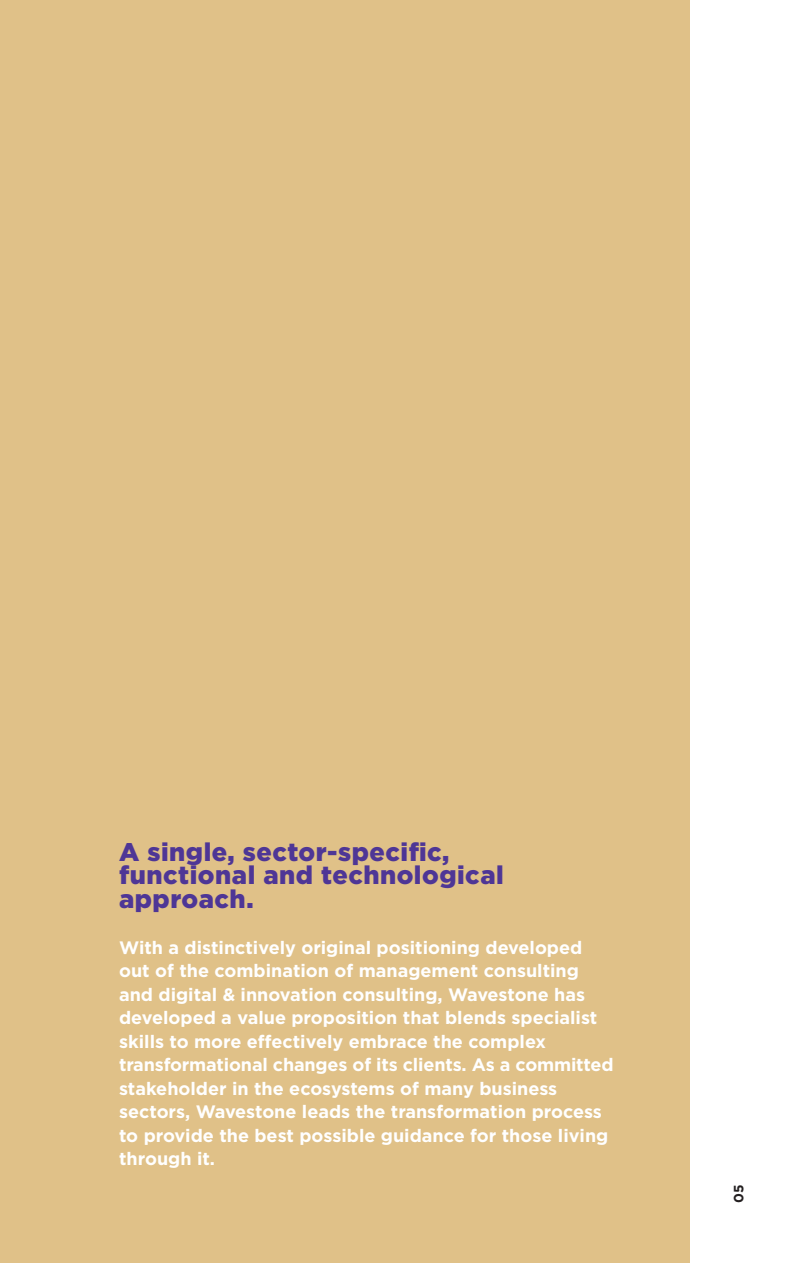
<style>
.page{position:relative;width:787px;height:1263px;background:#fff}
.page>*{position:absolute;margin:0;border:0;box-sizing:border-box;transform-origin:0 0}
.t1{font:900 25.5px/23.5px "Gotham";letter-spacing:.02em;color:#4e3696}
.t2{font:700 18px/23.4px "Gotham";color:#fff}
.t3{font:700 13.5px "Gotham";color:#231f20}
</style>
<div class="page">
<div style="left:0;top:0;width:689px;height:1263px;background:#e0c188"></div>
<h1 class="t1" style="left:119px;top:839px;width:386px">A single, sector-specific, functional and technological approach.</h1>
<p class="t2" style="left:119px;top:936px;width:496px">With a distinctively original positioning developed out of the combination of management consulting and digital &amp; innovation consulting, Wavestone has developed a value proposition that blends specialist skills to more effectively embrace the complex transformational changes of its clients. As a committed stakeholder in the ecosystems of many business sectors, Wavestone leads the transformation process to provide the best possible guidance for those living through it.</p>
<p class="t3" style="left:729px;top:1203px;width:20px;rotate:-90deg">05</p>
</div>
